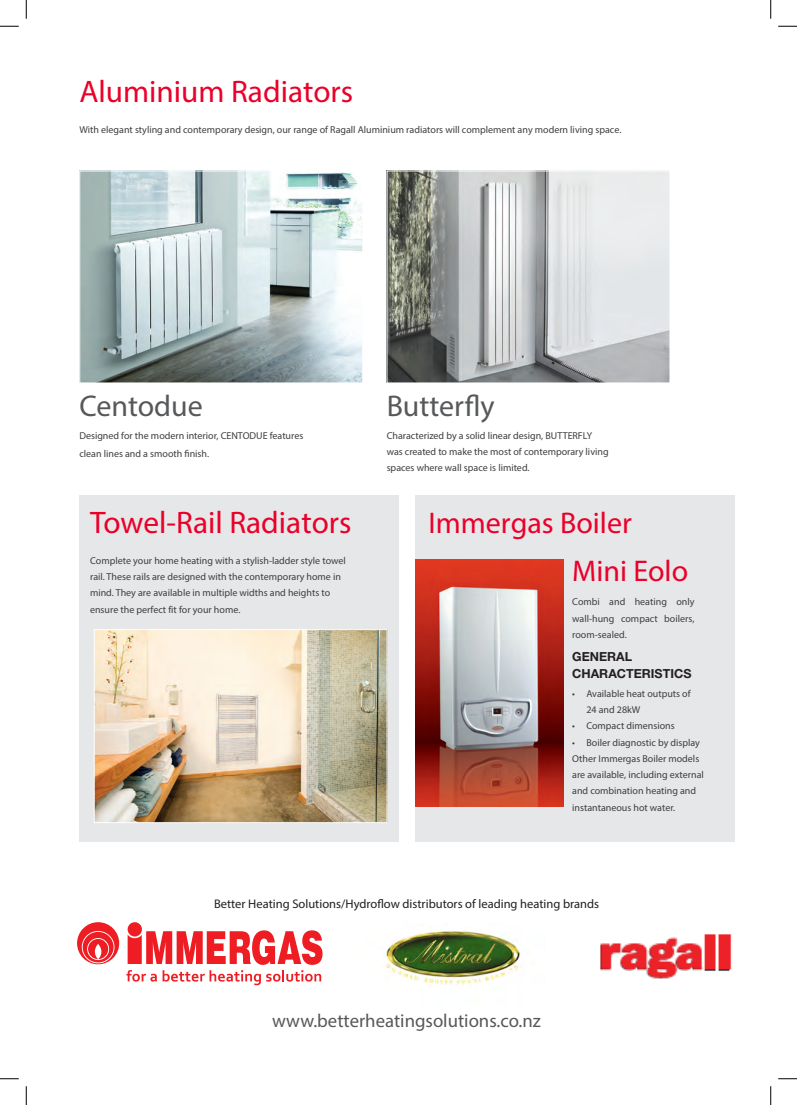
<style>
.page{position:relative;width:797px;height:1105px;background:#fff}
.page>*{position:absolute;margin:0;border:0;box-sizing:border-box;transform-origin:0 0}
.text{font:31.25px "Myriad Pro";color:#ea0029}
.Header_Red{font:31.25px "Myriad Pro";color:#ea0029}
.Header_Red-2{font:30px "Myriad Pro";color:#57585a}
.Header_Red-3{font:30px "Myriad Pro";color:#ea0029}
.sub_head_black{font:30px "Myriad Pro";color:#ea0029}
.Header_Red-4{font:18.75px "Myriad Pro";color:#57585a}
.sub_head_black-2{font:12.5px "Myriad Pro";color:#231f20}
.sub_head_black-3{font:700 12.5px/17.5px "Helvetica Neue LT Std";color:#231f20}
.text-2{font:10px/16.2px "Myriad Pro";color:#3e3e3f}
.Header_Red-5{font:10px "Myriad Pro";color:#3e3e3f}
.bullet_text{font:10px/16.2px "Myriad Pro";color:#3e3e3f}
.sub_head_black-4{font:10px/16.2px "Myriad Pro";color:#3e3e3f;text-align:justify}
</style>
<div class="page">
<div style="left:79px;top:496px;width:320px;height:346px;background:#e6e7e9"></div>
<div style="left:415px;top:496px;width:320px;height:346px;background:#e6e7e9"></div>
<div style="left:128px;top:922px;width:14px;height:14px;background:#ee1d23;border-radius:50%"></div>
<div style="left:77px;top:922px;width:42px;height:42px;background:#ee1d23;border-radius:50%"></div>
<svg style="left:82px;top:931px;width:32px;height:32px"></svg>
<svg style="left:126px;top:930px;width:196px;height:55px"></svg>
<img style="left:81px;top:173px;width:280px;height:208px">
<div style="left:79px;top:171px;width:284px;height:212px;border:1px solid #fff"></div>
<img style="left:388px;top:173px;width:280px;height:208px">
<div style="left:386px;top:171px;width:284px;height:212px;border:1px solid #fff"></div>
<img style="left:96px;top:631px;width:289px;height:190px">
<div style="left:94px;top:629px;width:293px;height:194px;border:1px solid #fff"></div>
<img style="left:415px;top:560px;width:148px;height:246px">
<img style="left:382px;top:927px;width:142px;height:60px">
<img style="left:600px;top:934px;width:132px;height:45px">
<svg style="left:0;top:25px;width:19px;height:2px"></svg>
<svg style="left:778px;top:25px;width:19px;height:2px"></svg>
<svg style="left:0;top:1078px;width:19px;height:1px"></svg>
<svg style="left:778px;top:1078px;width:19px;height:1px"></svg>
<svg style="left:25px;top:0;width:2px;height:19px"></svg>
<svg style="left:25px;top:1086px;width:2px;height:19px"></svg>
<svg style="left:770px;top:0;width:1px;height:19px"></svg>
<svg style="left:770px;top:1086px;width:1px;height:19px"></svg>
<p class="Header_Red" style="left:79px;top:72px;width:275px">Aluminium Radiators</p>
<p class="Header_Red-5" style="left:79px;top:124px;width:543px">With elegant styling and contemporary design, our range of Ragall Aluminium radiators will complement any modern living space.</p>
<p class="Header_Red-2" style="left:79px;top:387px;width:125px">Centodue</p>
<p class="text-2" style="left:79px;top:426px;width:225px;line-height:18px">Designed for the modern interior, CENTODUE features clean lines and a smooth finish.</p>
<p class="Header_Red-2" style="left:386px;top:387px;width:110px">Butterfly</p>
<p class="text-2" style="left:386px;top:427px;width:223px">Characterized by a solid linear design, BUTTERFLY was created to make the most of contemporary living spaces where wall space is limited.</p>
<p class="Header_Red-3" style="left:428px;top:504px;width:205px">Immergas Boiler</p>
<p class="text" style="left:90px;top:504px;width:263px">Towel-Rail Radiators</p>
<p class="text-2" style="left:90px;top:552px;width:257px">Complete your home heating with a stylish-ladder style towel rail. These rails are designed with the contemporary home in mind. They are available in multiple widths and heights to ensure the perfect fit for your home.</p>
<p class="sub_head_black" style="left:572px;top:552px;width:117px">Mini Eolo</p>
<p class="sub_head_black-4" style="left:572px;top:594px;width:124px">Combi and heating only wall-hung compact boilers, room-sealed.</p>
<p class="sub_head_black-3" style="left:572px;top:647px;width:121px">GENERAL<br>CHARACTERISTICS</p>
<p class="text-2" style="left:586px;top:685px;width:106px;text-indent:-14px">• Available heat outputs of<br>24 and 28kW</p>
<p class="text-2" style="left:572px;top:718px;width:104px">• Compact dimensions</p>
<p class="text-2" style="left:572px;top:734px;width:129px">• Boiler diagnostic by display</p>
<p class="bullet_text" style="left:572px;top:750px;width:133px">Other Immergas Boiler models are available, including external and combination heating and instantaneous hot water.</p>
<p class="sub_head_black-2" style="left:214px;top:896px;width:387px">Better Heating Solutions/Hydroflow distributors of leading heating brands</p>
<p class="Header_Red-4" style="left:272px;top:1009px;width:270px">www.betterheatingsolutions.co.nz</p>
</div>
